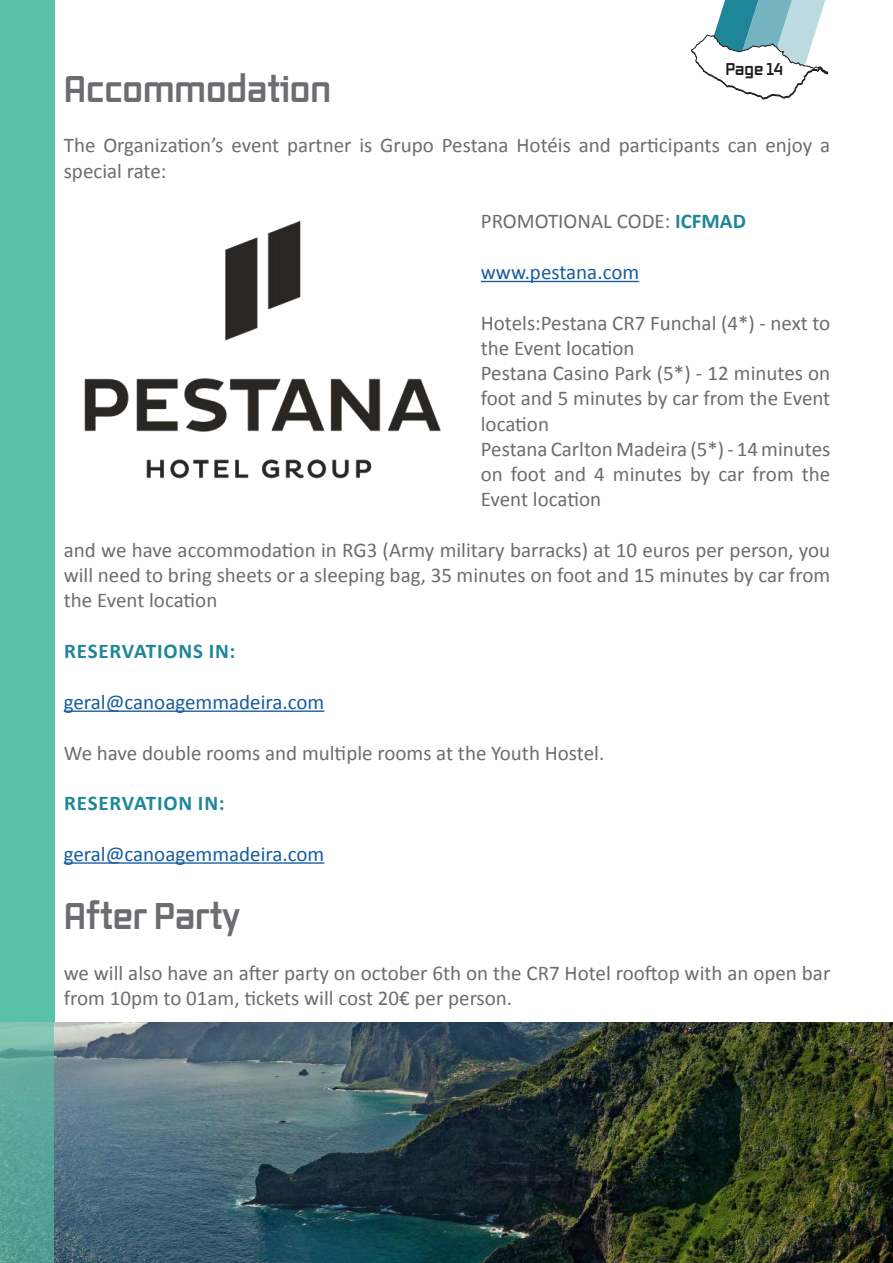
<style>
.page{position:relative;width:893px;height:1263px;background:#fff}
.page>*{position:absolute;margin:0;border:0;box-sizing:border-box;transform-origin:0 0}
.t1{font:700 36px "Vox";color:#6c6d70}
.t2{font:21px/25.2px "Calibri";color:#6c6d70}
.t3{font:21px "Calibri";color:#175d9e}
.t4{font:700 21px "Calibri";letter-spacing:.04em;color:#1f869a}
.t5{font:700 16.5px "Vox";color:#231f20}
.s1{font-weight:700;color:#1f869a}
</style>
<div class="page">
<svg style="left:691px;top:0;width:138px;height:100px"></svg>
<hr style="left:481px;top:281px;width:158px;height:1px;background:#175d9e">
<hr style="left:64px;top:710px;width:260px;height:2px;background:#175d9e">
<hr style="left:64px;top:862px;width:260px;height:2px;background:#175d9e">
<img style="left:84px;top:221px;width:357px;height:258px">
<div style="left:0;top:0;width:54px;height:1263px;background:#58c1a8"></div>
<img style="left:54px;top:1022px;width:839px;height:241px">
<svg style="left:0;top:1022px;width:54px;height:241px;background:#5ea79c"></svg>
<p class="t5" style="left:725px;top:58px;width:59px">Page 14</p>
<h1 class="t1" style="left:64px;top:64px;width:269px">Accommodation</h1>
<p class="t2" style="left:64px;top:132px;width:768px">The Organization’s event partner is Grupo Pestana Hotéis and participants can enjoy a special rate:</p>
<p class="t2" style="left:481px;top:208px;width:267px">PROMOTIONAL CODE: <span class="s1">ICFMAD</span></p>
<p class="t3" style="left:481px;top:259px;width:160px">www.pestana.com</p>
<p class="t2" style="left:481px;top:309px;width:351px">Hotels:Pestana CR7 Funchal (4*) - next to the Event location<br>Pestana Casino Park (5*) - 12 minutes on foot and 5 minutes by car from the Event location<br>Pestana Carlton Madeira (5*) - 14 minutes on foot and 4 minutes by car from the<br>Event location</p>
<p class="t2" style="left:64px;top:536px;width:768px;text-align:justify">and we have accommodation in RG3 (Army military barracks) at 10 euros per person, you will need to bring sheets or a sleeping bag, 35 minutes on foot and 15 minutes by car from the Event location</p>
<p class="t4" style="left:64px;top:638px;width:173px">RESERVATIONS IN:</p>
<p class="t3" style="left:64px;top:689px;width:262px">geral@canoagemmadeira.com</p>
<p class="t2" style="left:64px;top:739px;width:542px">We have double rooms and multiple rooms at the Youth Hostel.</p>
<p class="t4" style="left:64px;top:790px;width:162px">RESERVATION IN:</p>
<p class="t3" style="left:64px;top:841px;width:262px">geral@canoagemmadeira.com</p>
<h1 class="t1" style="left:64px;top:891px;width:178px">After Party</h1>
<p class="t2" style="left:64px;top:959px;width:768px">we will also have an after party on october 6th on the CR7 Hotel rooftop with an open bar from 10pm to 01am, tickets will cost 20€ per person.</p>
</div>
